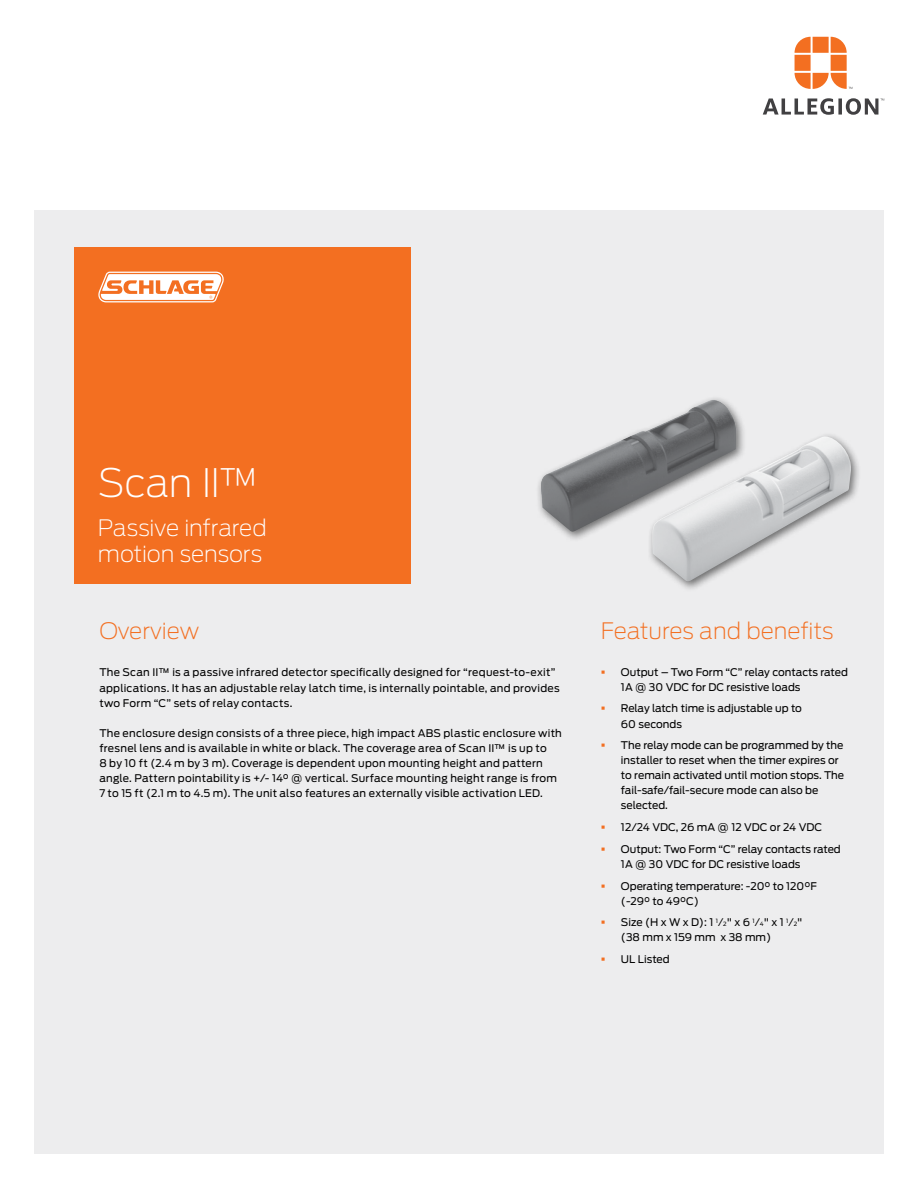
<style>
.page{position:relative;width:918px;height:1188px;background:#fff}
.page>*{position:absolute;margin:0;border:0;box-sizing:border-box;transform-origin:0 0}
.t1{font:200 39px "Antenna";letter-spacing:-.015em;color:#fff}
.t2{font:200 22.5px/25.5px "Antenna";letter-spacing:-.005em;color:#fff}
.t3{font:200 22.5px "Antenna";color:#f36f21}
.t4{font:10.5px/15px "Antenna";letter-spacing:.01em;color:#000}
.s1{color:#f36f21}
.s2{font-size:5.7px}
</style>
<div class="page">
<svg style="left:795px;top:37px;width:57px;height:52px"></svg>
<svg style="left:763px;top:98px;width:121px;height:17px"></svg>
<div style="left:34px;top:210px;width:850px;height:944px;background:#ededee"></div>
<div style="left:74px;top:247px;width:337px;height:336px;background:#f36f21"></div>
<svg style="left:98px;top:272px;width:126px;height:30px"></svg>
<img style="left:540px;top:400px;width:313px;height:182px">
<h1 class="t1" style="left:98px;top:461px;width:164px">Scan II™</h1>
<h2 class="t2" style="left:98px;top:515px;width:170px">Passive infrared motion sensors</h2>
<h2 class="t3" style="left:99px;top:618px;width:101px">Overview</h2>
<p class="t4" style="left:99px;top:665px;width:462px">The Scan II™ is a passive infrared detector specifically designed for “request-to-exit” applications. It has an adjustable relay latch time, is internally pointable, and provides two Form “C” sets of relay contacts.</p>
<p class="t4" style="left:99px;top:725px;width:464px">The enclosure design consists of a three piece, high impact ABS plastic enclosure with fresnel lens and is available in white or black. The coverage area of Scan II™ is up to<br>8 by 10 ft (2.4 m by 3 m). Coverage is dependent upon mounting height and pattern angle. Pattern pointability is +/- 14° @ vertical. Surface mounting height range is from 7 to 15 ft (2.1 m to 4.5 m). The unit also features an externally visible activation LED.</p>
<h2 class="t3" style="left:601px;top:618px;width:234px">Features and benefits</h2>
<p class="t4" style="left:621px;top:664px;width:228px;text-indent:-20px"><span class="s1">▪</span> Output – Two Form “C” relay contacts rated<br>1A @ 30 VDC for DC resistive loads</p>
<p class="t4" style="left:621px;top:701px;width:182px;text-indent:-20px"><span class="s1">▪</span> Relay latch time is adjustable up to<br>60 seconds</p>
<p class="t4" style="left:621px;top:738px;width:225px;text-indent:-20px"><span class="s1">▪</span> The relay mode can be programmed by the installer to reset when the timer expires or to remain activated until motion stops. The fail-safe/fail-secure mode can also be selected.</p>
<p class="t4" style="left:601px;top:820px;width:223px"><span class="s1">▪</span> 12/24 VDC, 26 mA @ 12 VDC or 24 VDC</p>
<p class="t4" style="left:621px;top:841px;width:221px;text-indent:-20px"><span class="s1">▪</span> Output: Two Form “C” relay contacts rated<br>1A @ 30 VDC for DC resistive loads</p>
<p class="t4" style="left:621px;top:878px;width:197px;text-indent:-20px"><span class="s1">▪</span> Operating temperature: -20° to 120°F (-29° to 49°C)</p>
<p class="t4" style="left:621px;top:915px;width:183px;text-indent:-20px"><span class="s1">▪</span> Size (H x W x D): 1 <sup>1</sup>⁄<span class="s2">2</span>" x 6 <sup>1</sup>⁄<span class="s2">4</span>" x 1 <sup>1</sup>⁄<span class="s2">2</span>" (38 mm x 159 mm x 38 mm)</p>
<p class="t4" style="left:601px;top:952px;width:70px"><span class="s1">▪</span> UL Listed</p>
</div>
